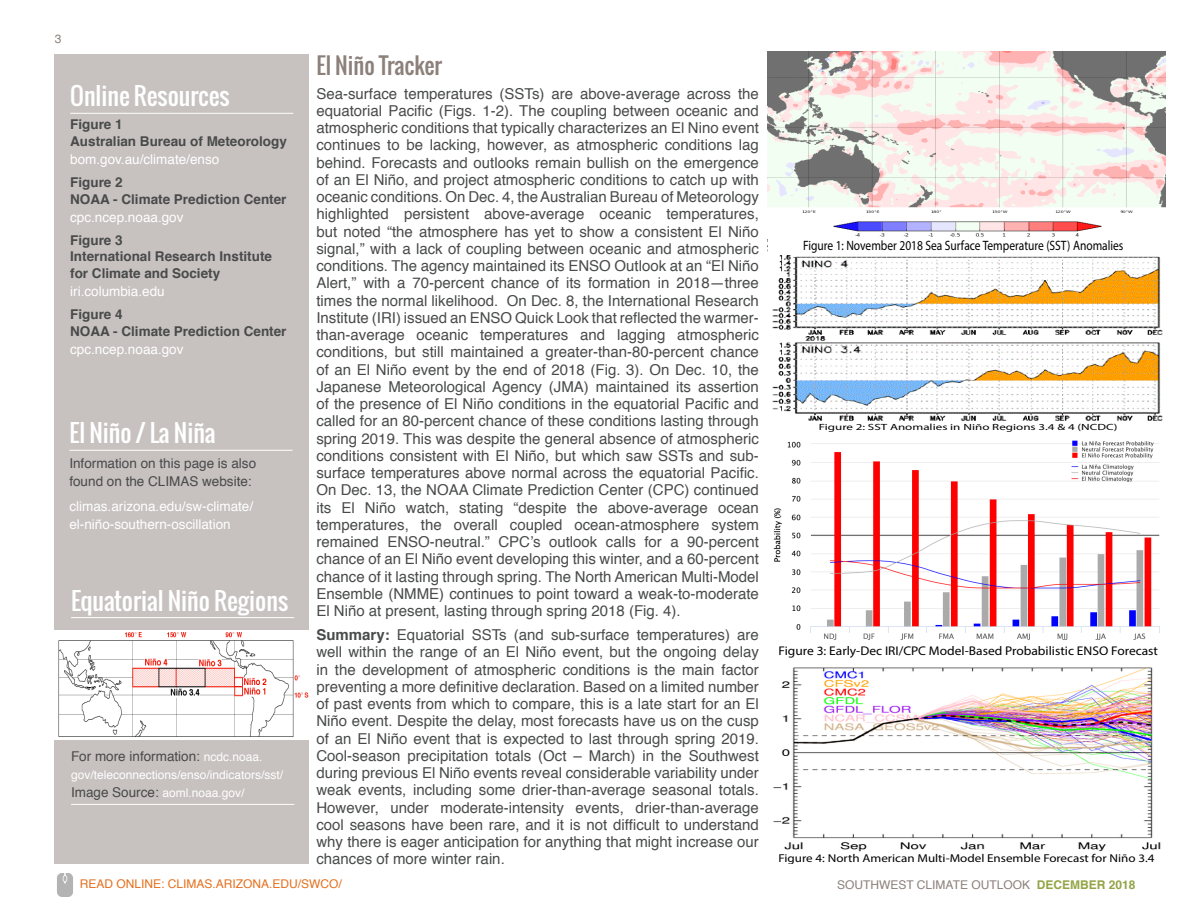
<style>
.page{position:relative;width:1188px;height:918px;background:#fff}
.page>*{position:absolute;margin:0;border:0;box-sizing:border-box;transform-origin:0 0}
.headline_white___ru{font:24px "Oswald";color:#fff}
.headline{font:22.5px "Oswald";color:#8c807a}
.body{font:15px/17.2px "Helvetica";color:#494a4a;text-align:justify}
.t1{font:13.65px "Myriad Pro";color:#000;scale:.85 1}
.subhead{font:700 13.5px/16.5px "Helvetica";color:#494a4a}
.body-2{font:13.5px/18px "Helvetica";color:#fff}
.body-3{font:13.5px/18px "Helvetica";color:#494a4a}
.subhead-2{font:13.5px "Helvetica";color:#fff}
.headline_white___ru-2{font:13.5px "Helvetica";color:#494a4a}
.t2{font:12.6px "Myriad Pro";color:#000;scale:1.07 1}
.headline_white___ru-3{font:12px/18px "Helvetica";color:#fff}
.t3{font:12px "Helvetica";color:#8c807a}
.t4{font:12px "Helvetica";color:#e4701e}
.t5{font:11.4px "Myriad Pro";color:#000;scale:1.14 1}
.t6{font:9px "Myriad Pro";color:#000;scale:1.45 1}
.s1{font-size:12px;color:#fff}
.s2{font-size:13.5px;color:#494a4a}
.s3{font-weight:700}
.s4{font-weight:700;color:#93a445}
</style>
<div class="page">
<img style="left:57px;top:874px;width:16px;height:22px">
<div style="left:54px;top:54px;width:255px;height:810px;background:#c7c1c0"></div>
<hr style="left:70px;top:113px;width:223px;height:1px;background:#fff">
<hr style="left:69px;top:450px;width:224px;height:1px;background:#fff">
<img style="left:768px;top:51px;width:397px;height:186px">
<img style="left:772px;top:256px;width:391px;height:165px">
<img style="left:773px;top:667px;width:388px;height:185px">
<img style="left:773px;top:440px;width:387px;height:200px">
<img style="left:54px;top:630px;width:255px;height:110px">
<hr style="left:71px;top:617px;width:223px;height:1px;background:#fff">
<hr style="left:71px;top:804px;width:223px;height:1px;background:#fff">
<p class="t3" style="left:55px;top:30px;width:8px">3</p>
<p class="headline_white___ru" style="left:70px;top:78px;width:161px">Online Resources</p>
<p class="subhead" style="left:70px;top:117px;width:54px">Figure 1</p>
<p class="subhead" style="left:70px;top:133px;width:218px">Australian Bureau of Meteorology</p>
<p class="body-2" style="left:70px;top:151px;width:151px">bom.gov.au/climate/enso</p>
<p class="subhead" style="left:70px;top:174px;width:54px">Figure 2</p>
<p class="subhead" style="left:70px;top:191px;width:218px">NOAA - Climate Prediction Center</p>
<p class="subhead-2" style="left:70px;top:207px;width:115px">cpc.ncep.noaa.gov</p>
<p class="subhead" style="left:70px;top:232px;width:54px">Figure 3</p>
<p class="subhead" style="left:70px;top:249px;width:203px">International Research Institute for Climate and Society</p>
<p class="body-2" style="left:70px;top:283px;width:96px">iri.columbia.edu</p>
<p class="subhead" style="left:70px;top:306px;width:54px">Figure 4</p>
<p class="subhead" style="left:70px;top:323px;width:218px">NOAA - Climate Prediction Center</p>
<p class="subhead-2" style="left:70px;top:339px;width:115px">cpc.ncep.noaa.gov</p>
<p class="headline_white___ru" style="left:69px;top:415px;width:148px">El Niño / La Niña</p>
<p class="body-3" style="left:69px;top:455px;width:188px">Information on this page is also found on the CLIMAS website:</p>
<p class="body-2" style="left:69px;top:497px;width:185px">climas.arizona.edu/sw-climate/ el-niño-southern-oscillation</p>
<p class="headline_white___ru" style="left:71px;top:582px;width:219px">Equatorial Niño Regions</p>
<p class="headline_white___ru-2" style="left:71px;top:746px;width:193px">For more information: <span class="s1">ncdc.noaa.</span></p>
<p class="headline_white___ru-3" style="left:71px;top:766px;width:214px">gov/teleconnections/enso/indicators/sst/<br><span class="s2">Image Source:</span> aoml.noaa.gov/</p>
<p class="headline" style="left:316px;top:48px;width:127px">El Niño Tracker</p>
<p class="body" style="left:316px;top:85px;width:444px">Sea-surface temperatures (SSTs) are above-average across the equatorial Pacific (Figs. 1-2). The coupling between oceanic and atmospheric conditions that typically characterizes an El Nino event continues to be lacking, however, as atmospheric conditions lag behind. Forecasts and outlooks remain bullish on the emergence of an El Niño, and project atmospheric conditions to catch up with oceanic conditions. On Dec. 4, the Australian Bureau of Meteorology highlighted persistent above-average oceanic temperatures, but noted “the atmosphere has yet to show a consistent El Niño signal,” with a lack of coupling between oceanic and atmospheric conditions. The agency maintained its ENSO Outlook at an “El Niño Alert,” with a 70-percent chance of its formation in 2018—three times the normal likelihood. On Dec. 8, the International Research Institute (IRI) issued an ENSO Quick Look that reflected the warmer&shy;than-average oceanic temperatures and lagging atmospheric conditions, but still maintained a greater-than-80-percent chance of an El Niño event by the end of 2018 (Fig. 3). On Dec. 10, the Japanese Meteorological Agency (JMA) maintained its assertion of the presence of El Niño conditions in the equatorial Pacific and called for an 80-percent chance of these conditions lasting through spring 2019. This was despite the general absence of atmospheric conditions consistent with El Niño, but which saw SSTs and sub&shy;surface temperatures above normal across the equatorial Pacific.<br>On Dec. 13, the NOAA Climate Prediction Center (CPC) continued its El Niño watch, stating “despite the above-average ocean temperatures, the overall coupled ocean-atmosphere system remained ENSO-neutral.” CPC’s outlook calls for a 90-percent chance of an El Niño event developing this winter, and a 60-percent chance of it lasting through spring. The North American Multi-Model Ensemble (NMME) continues to point toward a weak-to-moderate El Niño at present, lasting through spring 2018 (Fig. 4).</p>
<p class="body" style="left:316px;top:627px;width:444px"><span class="s3">Summary:</span> Equatorial SSTs (and sub-surface temperatures) are well within the range of an El Niño event, but the ongoing delay in the development of atmospheric conditions is the main factor preventing a more definitive declaration. Based on a limited number of past events from which to compare, this is a late start for an El Niño event. Despite the delay, most forecasts have us on the cusp of an El Niño event that is expected to last through spring 2019.<br>Cool-season precipitation totals (Oct – March) in the Southwest during previous El Niño events reveal considerable variability under weak events, including some drier-than-average seasonal totals.<br>However, under moderate-intensity events, drier-than-average cool seasons have been rare, and it is not difficult to understand why there is eager anticipation for anything that might increase our chances of more winter rain.</p>
<p class="t4" style="left:80px;top:875px;width:264px">READ ONLINE: CLIMAS.ARIZONA.EDU/SWCO/</p>
<p class="t1" style="left:803px;top:237px;width:378px">Figure 1: November 2018 Sea Surface Temperature (SST) Anomalies</p>
<p class="t6" style="left:819px;top:421px;width:208px">Figure 2: SST Anomalies in Niño Regions 3.4 &amp; 4 (NCDC)</p>
<p class="t2" style="left:779px;top:643px;width:356px">Figure 3: Early-Dec IRI/CPC Model-Based Probabilistic ENSO Forecast</p>
<p class="t5" style="left:779px;top:851px;width:331px">Figure 4: North American Multi-Model Ensemble Forecast for Niño 3.4</p>
<p class="t3" style="left:837px;top:875px;width:300px">SOUTHWEST CLIMATE OUTLOOK <span class="s4">DECEMBER 2018</span></p>
</div>
